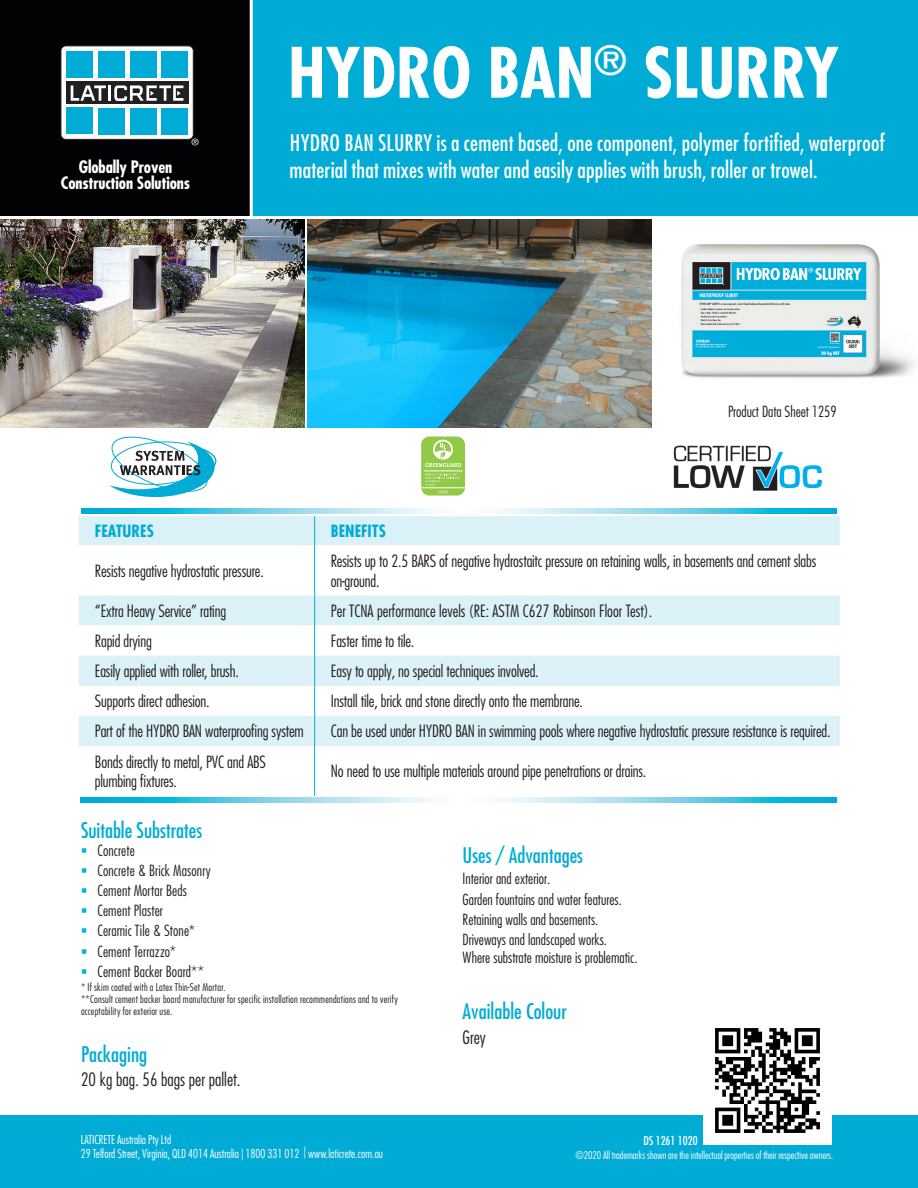
<style>
.page{position:relative;width:918px;height:1188px;background:#fff}
.page>*{position:absolute;margin:0;border:0;box-sizing:border-box;transform-origin:0 0}
.t1{font:700 condensed 67.5px "Futura";color:#fff}
.t2{font:condensed 22.2px/26.7px "Futura";letter-spacing:.01em;color:#fff}
.t3{font:condensed 21px "Futura";color:#00acd5}
.t4{font:300 condensed 18px "Futura";color:#231f20}
.t5{font:700 condensed 16.8px/16px "Futura";letter-spacing:-.01em;color:#fff;text-align:center}
.t6{font:300 condensed 16.5px/19.8px "Futura";letter-spacing:-.01em;color:#231f20}
.t7{font:700 condensed 16.5px "Futura";color:#00acd5}
.t8{font:300 condensed 15px/20.1px "Futura";color:#231f20}
.t9{font:300 condensed 12px "Futura";color:#fff}
.t10{font:condensed 12px "Futura";color:#fff}
.t11{font:300 condensed 10.5px/12px "Futura";letter-spacing:.02em;color:#231f20}
.t12{font:300 condensed 10.5px "Futura";color:#fff}
.s1{color:#00b3dc}
</style>
<div class="page">
<div style="left:0;top:1115px;width:918px;height:73px;background:#00acd5"></div>
<div style="left:79px;top:516px;width:761px;height:29px;background:#daf1f7"></div>
<svg style="left:79px;top:545px;width:761px;height:251px"></svg>
<svg style="left:79px;top:656px;width:761px;height:90px;fill:#dcf1f8"></svg>
<svg style="left:314px;top:516px;width:1px;height:29px"></svg>
<hr style="left:314px;top:545px;width:1px;height:50px;background:#00acd5">
<hr style="left:314px;top:595px;width:1px;height:31px;background:#00acd5">
<hr style="left:314px;top:626px;width:1px;height:30px;background:#00acd5">
<hr style="left:314px;top:656px;width:1px;height:30px;background:#00acd5">
<hr style="left:314px;top:686px;width:1px;height:30px;background:#00acd5">
<hr style="left:314px;top:716px;width:1px;height:30px;background:#00acd5">
<hr style="left:314px;top:746px;width:1px;height:50px;background:#00acd5">
<div style="left:0;top:0;width:250px;height:217px;background:#010203"></div>
<div style="left:253px;top:0;width:665px;height:217px;background:#00acd5"></div>
<div style="left:61px;top:46px;width:132px;height:93px;background:#fff;border-radius:5px"></div>
<div style="left:61px;top:46px;width:132px;height:94px;border:1px solid #231f20;border-radius:5px"></div>
<div style="left:66px;top:108px;width:27px;height:26px;background:#00acd5"></div>
<div style="left:98px;top:108px;width:27px;height:26px;background:#00acd5"></div>
<div style="left:130px;top:108px;width:26px;height:26px;background:#00acd5"></div>
<div style="left:161px;top:108px;width:27px;height:26px;background:#00acd5"></div>
<div style="left:66px;top:81px;width:122px;height:23px;background:#231f20"></div>
<hr style="left:108px;top:85px;width:3px;height:16px;background:#fff">
<svg style="left:71px;top:85px;width:35px;height:16px"></svg>
<svg style="left:114px;top:85px;width:69px;height:16px"></svg>
<div style="left:66px;top:51px;width:27px;height:27px;background:#00acd5"></div>
<div style="left:98px;top:51px;width:27px;height:27px;background:#00acd5"></div>
<div style="left:130px;top:51px;width:26px;height:27px;background:#00acd5"></div>
<div style="left:161px;top:51px;width:27px;height:27px;background:#00acd5"></div>
<svg style="left:192px;top:139px;width:7px;height:6px"></svg>
<svg style="left:81px;top:508px;width:756px;height:6px;background:#7ed5ea"></svg>
<svg style="left:81px;top:797px;width:756px;height:5px;background:#7ed5ea"></svg>
<hr style="left:0;top:216px;width:918px;height:3px;background:#fff">
<svg style="left:109px;top:436px;width:107px;height:61px"></svg>
<svg style="left:421px;top:437px;width:44px;height:59px"></svg>
<hr style="left:421px;top:487px;width:44px;height:1px;background:#fff">
<svg style="left:425px;top:474px;width:35px;height:19px"></svg>
<hr style="left:424px;top:471px;width:38px;height:1px;background:#fff">
<svg style="left:425px;top:440px;width:36px;height:27px"></svg>
<img style="left:673px;top:445px;width:150px;height:46px">
<img style="left:308px;top:220px;width:344px;height:208px">
<img style="left:0;top:220px;width:304px;height:208px">
<img style="left:704px;top:1028px;width:128px;height:117px">
<img style="left:681px;top:244px;width:233px;height:134px">
<p class="t5" style="left:61px;top:159px;width:131px">Globally Proven<br>Construction Solutions</p>
<p class="t5" style="left:81px;top:169px;width:95px">Globally Proven</p>
<h1 class="t1" style="left:288px;top:31px;width:552px">HYDRO BAN<sup>®</sup> SLURRY</h1>
<h2 class="t2" style="left:289px;top:130px;width:597px">HYDRO BAN SLURRY is a cement based, one component, polymer fortified, waterproof material that mixes with water and easily applies with brush, roller or trowel.</h2>
<p class="t8" style="left:728px;top:401px;width:110px">Product Data Sheet 1259</p>
<p class="t7" style="left:95px;top:521px;width:61px">FEATURES</p>
<p class="t7" style="left:331px;top:521px;width:57px">BENEFITS</p>
<p class="t6" style="left:95px;top:561px;width:170px">Resists negative hydrostatic pressure.</p>
<p class="t6" style="left:331px;top:551px;width:487px">Resists up to 2.5 BARS of negative hydrostaitc pressure on retaining walls, in basements and cement slabs on-ground.</p>
<p class="t6" style="left:95px;top:601px;width:133px">“Extra Heavy Service” rating</p>
<p class="t6" style="left:331px;top:601px;width:323px">Per TCNA performance levels (RE: ASTM C627 Robinson Floor Test).</p>
<p class="t6" style="left:95px;top:631px;width:58px">Rapid drying</p>
<p class="t6" style="left:331px;top:631px;width:85px">Faster time to tile.</p>
<p class="t6" style="left:95px;top:661px;width:145px">Easily applied with roller, brush.</p>
<p class="t6" style="left:331px;top:661px;width:209px">Easy to apply, no special techniques involved.</p>
<p class="t6" style="left:95px;top:691px;width:116px">Supports direct adhesion.</p>
<p class="t6" style="left:331px;top:691px;width:254px">Install tile, brick and stone directly onto the membrane.</p>
<p class="t6" style="left:95px;top:721px;width:210px">Part of the HYDRO BAN waterproofing system</p>
<p class="t6" style="left:331px;top:721px;width:501px">Can be used under HYDRO BAN in swimming pools where negative hydrostatic pressure resistance is required.</p>
<p class="t6" style="left:95px;top:752px;width:173px">Bonds directly to metal, PVC and ABS plumbing fixtures.</p>
<p class="t6" style="left:331px;top:761px;width:317px">No need to use multiple materials around pipe penetrations or drains.</p>
<p class="t3" style="left:81px;top:818px;width:123px">Suitable Substrates</p>
<p class="t8" style="left:81px;top:840px;width:55px"><span class="s1">▪</span> Concrete</p>
<p class="t8" style="left:81px;top:860px;width:131px"><span class="s1">▪</span> Concrete &amp; Brick Masonry</p>
<p class="t8" style="left:81px;top:881px;width:107px"><span class="s1">▪</span> Cement Mortar Beds</p>
<p class="t8" style="left:81px;top:901px;width:84px"><span class="s1">▪</span> Cement Plaster</p>
<p class="t8" style="left:81px;top:921px;width:116px"><span class="s1">▪</span> Ceramic Tile &amp; Stone*</p>
<p class="t8" style="left:81px;top:941px;width:97px"><span class="s1">▪</span> Cement Terrazzo*</p>
<p class="t8" style="left:81px;top:961px;width:124px"><span class="s1">▪</span> Cement Backer Board**</p>
<p class="t11" style="left:81px;top:981px;width:318px">* If skim coated with a Latex Thin-Set Mortar.<br>**Consult cement backer board manufacturer for specific installation recommendations and to verify acceptability for exterior use.</p>
<p class="t3" style="left:81px;top:1041px;width:68px">Packaging</p>
<p class="t4" style="left:81px;top:1069px;width:161px">20 kg bag. 56 bags per pallet.</p>
<p class="t3" style="left:463px;top:842px;width:122px">Uses / Advantages</p>
<p class="t8" style="left:463px;top:869px;width:161px">Interior and exterior.<br>Garden fountains and water features.<br>Retaining walls and basements.<br>Driveways and landscaped works.</p>
<p class="t8" style="left:463px;top:947px;width:176px">Where substrate moisture is problematic.</p>
<p class="t3" style="left:463px;top:998px;width:106px">Available Colour</p>
<p class="t4" style="left:463px;top:1026px;width:25px">Grey</p>
<p class="t9" style="left:81px;top:1132px;width:92px">LATICRETE Australia Pty Ltd</p>
<p class="t10" style="left:643px;top:1134px;width:56px">DS 1261 1020</p>
<p class="t9" style="left:81px;top:1146px;width:304px">29 Telford Street, Virginia, QLD 4014 Australia | 1800 331 012 | www.laticrete.com.au</p>
<p class="t12" style="left:575px;top:1149px;width:260px">©2020 All trademarks shown are the intellectual properties of their respective owners.</p>
</div>
